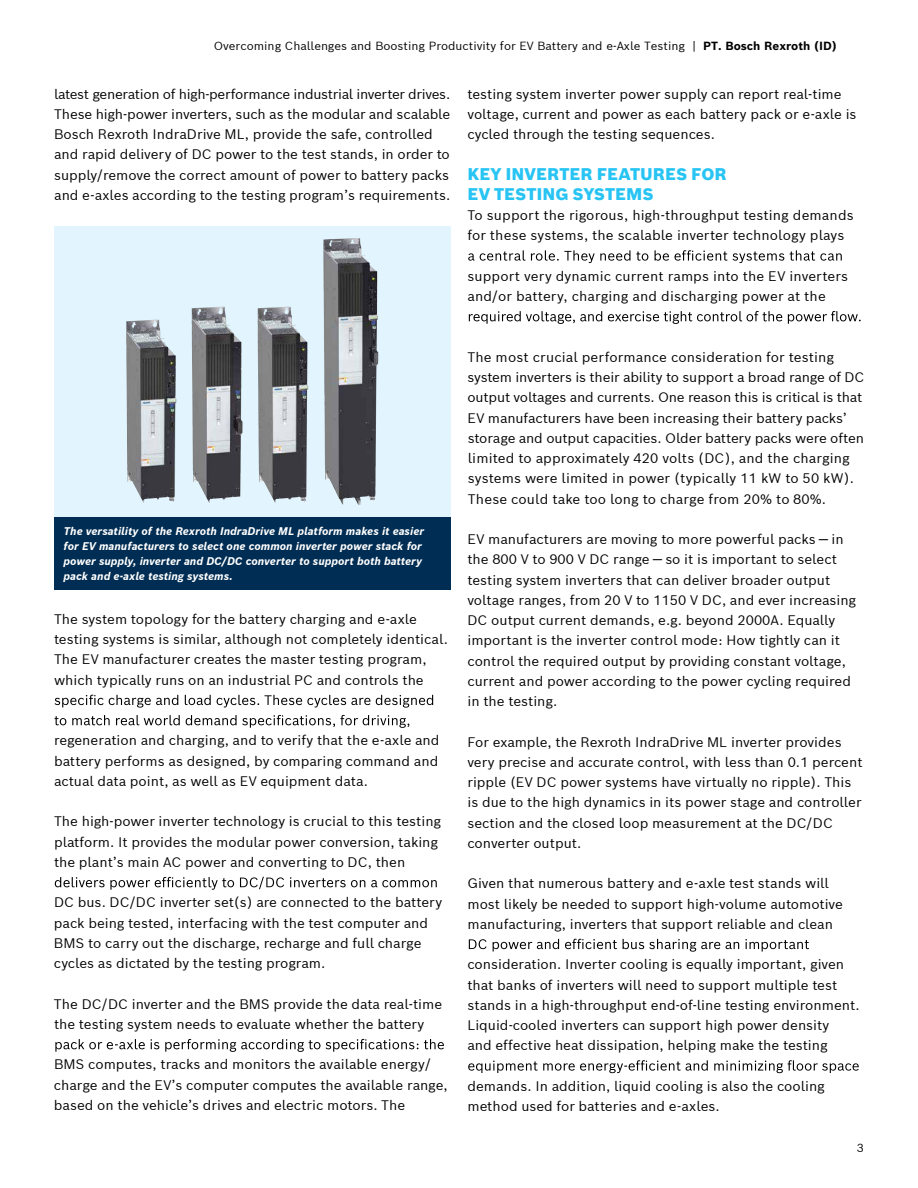
<style>
.page{position:relative;width:918px;height:1188px;background:#fff}
.page>*{position:absolute;margin:0;border:0;box-sizing:border-box;transform-origin:0 0}
.t1{font:900 16.5px/20.2px "Bosch Sans";letter-spacing:.005em;color:#27c4f4}
.t2{font:13.5px/20.2px "Bosch Sans";color:#000}
.t3{font:11.55px "Bosch Sans";color:#000}
.t4{font:italic 700 10.8px/15px "Bosch Sans";color:#fff}
.s1{font-weight:700}
</style>
<div class="page">
<svg style="left:54px;top:226px;width:397px;height:291px;background:#c6d3db"></svg>
<div style="left:54px;top:517px;width:397px;height:72px;background:#002d53"></div>
<img style="left:323px;top:239px;width:55px;height:266px">
<svg style="left:55px;top:695px;width:378px;height:13px"></svg>
<svg style="left:55px;top:715px;width:354px;height:13px"></svg>
<svg style="left:55px;top:877px;width:382px;height:13px"></svg>
<svg style="left:55px;top:1039px;width:389px;height:13px"></svg>
<svg style="left:468px;top:250px;width:374px;height:13px"></svg>
<svg style="left:469px;top:311px;width:392px;height:13px"></svg>
<svg style="left:469px;top:939px;width:340px;height:13px"></svg>
<svg style="left:468px;top:1060px;width:391px;height:13px"></svg>
<p class="t3" style="left:214px;top:38px;width:625px">Overcoming Challenges and Boosting Productivity for EV Battery and e-Axle Testing | <span class="s1">PT. Bosch Rexroth (ID)</span></p>
<p class="t2" style="left:54px;top:83px;width:398px">latest generation of high-performance industrial inverter drives.<br>These high-power inverters, such as the modular and scalable Bosch Rexroth IndraDrive ML, provide the safe, controlled and rapid delivery of DC power to the test stands, in order to supply/remove the correct amount of power to battery packs and e-axles according to the testing program’s requirements.</p>
<p class="t2" style="left:467px;top:83px;width:391px">testing system inverter power supply can report real-time voltage, current and power as each battery pack or e-axle is cycled through the testing sequences.</p>
<p class="t1" style="left:467px;top:163px;width:261px">KEY INVERTER FEATURES FOR<br>EV TESTING SYSTEMS</p>
<p class="t2" style="left:467px;top:205px;width:388px">To support the rigorous, high-throughput testing demands for these systems, the scalable inverter technology plays</p>
<p class="t2" style="left:467px;top:265px;width:382px">support very dynamic current ramps into the EV inverters and/or battery, charging and discharging power at the</p>
<p class="t4" style="left:63px;top:523px;width:362px">The versatility of the Rexroth IndraDrive ML platform makes it easier for EV manufacturers to select one common inverter power stack for power supply, inverter and DC/DC converter to support both battery pack and e-axle testing systems.</p>
<p class="t2" style="left:54px;top:608px;width:395px">The system topology for the battery charging and e-axle testing systems is similar, although not completely identical.<br>The EV manufacturer creates the master testing program, which typically runs on an industrial PC and controls the</p>
<p class="t2" style="left:54px;top:730px;width:387px;text-align:justify">regeneration and charging, and to verify that the e-axle and battery performs as designed, by comparing command and actual data point, as well as EV equipment data.</p>
<p class="t2" style="left:54px;top:811px;width:389px">The high-power inverter technology is crucial to this testing platform. It provides the modular power conversion, taking the plant’s main AC power and converting to DC, then</p>
<p class="t2" style="left:54px;top:892px;width:390px">DC bus. DC/DC inverter set(s) are connected to the battery pack being tested, interfacing with the test computer and BMS to carry out the discharge, recharge and full charge cycles as dictated by the testing program.</p>
<p class="t2" style="left:54px;top:993px;width:390px">The DC/DC inverter and the BMS provide the data real-time the testing system needs to evaluate whether the battery</p>
<p class="t2" style="left:54px;top:1054px;width:395px">BMS computes, tracks and monitors the available energy/ charge and the EV’s computer computes the available range, based on the vehicle’s drives and electric motors. The</p>
<p class="t2" style="left:467px;top:346px;width:399px">The most crucial performance consideration for testing system inverters is their ability to support a broad range of DC output voltages and currents. One reason this is critical is that EV manufacturers have been increasing their battery packs’ storage and output capacities. Older battery packs were often limited to approximately 420 volts (DC), and the charging systems were limited in power (typically 11 kW to 50 kW).<br>These could take too long to charge from 20% to 80%.</p>
<p class="t2" style="left:467px;top:529px;width:390px">EV manufacturers are moving to more powerful packs — in the 800 V to 900 V DC range — so it is important to select testing system inverters that can deliver broader output voltage ranges, from 20 V to 1150 V DC, and ever increasing DC output current demands, e.g. beyond 2000A. Equally important is the inverter control mode: How tightly can it control the required output by providing constant voltage, current and power according to the power cycling required in the testing.</p>
<p class="t2" style="left:467px;top:731px;width:397px">For example, the Rexroth IndraDrive ML inverter provides very precise and accurate control, with less than 0.1 percent ripple (EV DC power systems have virtually no ripple). This is due to the high dynamics in its power stage and controller section and the closed loop measurement at the DC/DC converter output.</p>
<p class="t2" style="left:467px;top:873px;width:377px">Given that numerous battery and e-axle test stands will most likely be needed to support high-volume automotive manufacturing, inverters that support reliable and clean</p>
<p class="t2" style="left:467px;top:954px;width:394px">consideration. Inverter cooling is equally important, given that banks of inverters will need to support multiple test stands in a high-throughput end-of-line testing environment.<br>Liquid-cooled inverters can support high power density<br>and effective heat dissipation, helping make the testing</p>
<p class="t2" style="left:467px;top:1075px;width:359px">demands. In addition, liquid cooling is also the cooling method used for batteries and e-axles.</p>
<p class="t3" style="left:857px;top:1140px;width:9px">3</p>
</div>
